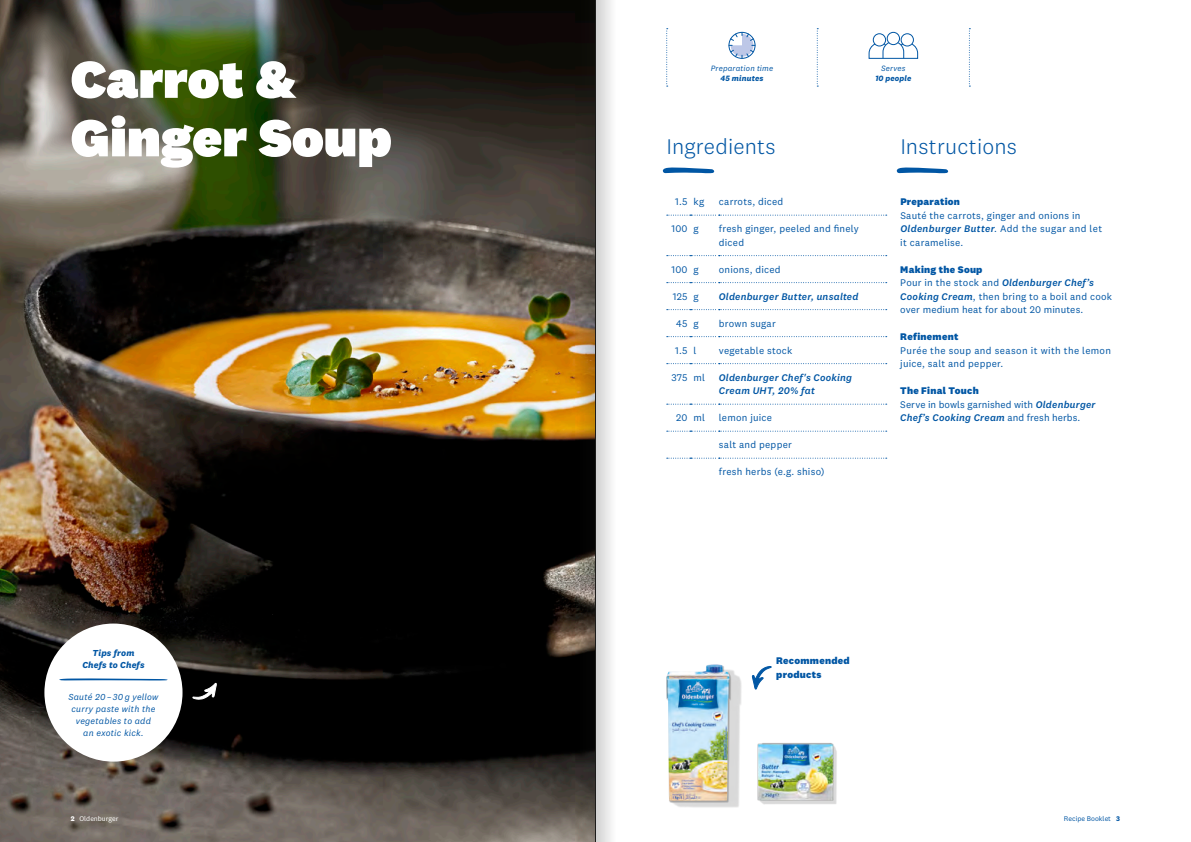
<style>
.page{position:relative;width:1191px;height:842px;background:#fff}
.page>*{position:absolute;margin:0;border:0;box-sizing:border-box;transform-origin:0 0}
.Head3_National_Black{font:900 54px/58.5px "National 2";letter-spacing:.005em;color:#fff}
.t1{font:300 22px "National 2";letter-spacing:.01em;color:#0056a4}
.Fließtext_National_R{font:10px/13.5px "National 2";letter-spacing:.025em;color:#0056a4}
.Zutaten_National_Reg{font:10px/13.5px "National 2";letter-spacing:.025em;color:#0056a4}
.Fließtext_National_R-2{font:10px/13.5px "National 2";letter-spacing:.005em;color:#0056a4}
.Zwischenhead_Nationa{font:800 10px/13.5px "National 2";letter-spacing:.025em;color:#0056a4}
.Zutaten_National_Reg-2{font:italic 500 10px/13.5px "National 2";letter-spacing:.02em;color:#0056a4}
.t2{font:italic 9px/12px "National 2";letter-spacing:.02em;color:#0056a4;text-align:center}
.t3{font:italic 700 9px/12px "National 2";letter-spacing:.02em;color:#0056a4;text-align:center}
.Fließtext_National_R-3{font:italic 8px "National 2";letter-spacing:.015em;color:#0056a4}
.Fließtext_National_R-4{font:italic 700 8px "National 2";letter-spacing:.025em;color:#0056a4}
.t4{font:7px "National 2";color:#0056a4}
.t5{font:7px "National 2";color:#fff}
.s1{font-weight:500;font-style:italic}
.s2{font-weight:700}
</style>
<div class="page">
<img style="left:0;top:0;width:574px;height:842px">
<img style="left:669px;top:670px;width:73px;height:138px">
<img style="left:666px;top:664px;width:63px;height:137px">
<img style="left:762px;top:750px;width:75px;height:55px">
<img style="left:757px;top:743px;width:79px;height:60px">
<svg style="left:752px;top:666px;width:19px;height:23px"></svg>
<svg style="left:662px;top:167px;width:52px;height:6px"></svg>
<svg style="left:896px;top:167px;width:52px;height:6px"></svg>
<svg style="left:817px;top:28px;width:1px;height:59px"></svg>
<svg style="left:666px;top:28px;width:2px;height:59px"></svg>
<svg style="left:969px;top:28px;width:1px;height:59px"></svg>
<div style="left:728px;top:32px;width:27px;height:27px;border:1px solid #0056a4;border-radius:50%"></div>
<svg style="left:729px;top:32px;width:26px;height:26px"></svg>
<div style="left:886px;top:32px;width:14px;height:13px;border:1px solid #0056a4;border-radius:50%"></div>
<div style="left:900px;top:33px;width:14px;height:14px;border:1px solid #0056a4;border-radius:50%"></div>
<div style="left:872px;top:33px;width:14px;height:14px;border:1px solid #0056a4;border-radius:50%"></div>
<svg style="left:868px;top:41px;width:50px;height:18px"></svg>
<svg style="left:667px;top:215px;width:219px;height:1px"></svg>
<svg style="left:667px;top:255px;width:219px;height:1px"></svg>
<svg style="left:667px;top:282px;width:219px;height:1px"></svg>
<svg style="left:667px;top:309px;width:219px;height:1px"></svg>
<svg style="left:667px;top:336px;width:219px;height:1px"></svg>
<svg style="left:667px;top:363px;width:219px;height:1px"></svg>
<svg style="left:667px;top:404px;width:219px;height:1px"></svg>
<svg style="left:667px;top:431px;width:219px;height:1px"></svg>
<svg style="left:667px;top:458px;width:219px;height:1px"></svg>
<div style="left:44px;top:623px;width:138px;height:139px;background:#fff;border-radius:50%"></div>
<svg style="left:59px;top:678px;width:109px;height:2px"></svg>
<svg style="left:193px;top:683px;width:23px;height:19px"></svg>
<div style="left:574px;top:0;width:43px;height:842px;background:#1d1d1b;opacity:.75"></div>
<hr style="left:595px;top:0;width:1px;height:842px;background:#1d1d1b">
<p class="Head3_National_Black" style="left:71px;top:49px;width:322px">Carrot &amp;<br>Ginger Soup</p>
<p class="t3" style="left:82px;top:647px;width:64px">Tips from<br>Chefs to Chefs</p>
<p class="t2" style="left:68px;top:690px;width:91px">Sauté 20 – 30 g yellow curry paste with the vegetables to add<br>an exotic kick.</p>
<p class="Fließtext_National_R-3" style="left:710px;top:64px;width:64px">Preparation time</p>
<p class="Fließtext_National_R-4" style="left:720px;top:73px;width:45px">45 minutes</p>
<p class="Fließtext_National_R-3" style="left:881px;top:64px;width:26px">Serves</p>
<p class="Fließtext_National_R-4" style="left:875px;top:73px;width:38px">10 people</p>
<p class="t1" style="left:666px;top:134px;width:111px">Ingredients</p>
<p class="t1" style="left:900px;top:134px;width:118px">Instructions</p>
<p class="Zutaten_National_Reg" style="left:675px;top:195px;width:14px">1.5</p>
<p class="Zutaten_National_Reg" style="left:693px;top:195px;width:12px">kg</p>
<p class="Zutaten_National_Reg" style="left:719px;top:195px;width:66px">carrots, diced</p>
<p class="Zutaten_National_Reg" style="left:671px;top:222px;width:18px">100</p>
<p class="Zutaten_National_Reg" style="left:693px;top:222px;width:7px">g</p>
<p class="Zutaten_National_Reg" style="left:719px;top:222px;width:141px">fresh ginger, peeled and finely diced</p>
<p class="Zutaten_National_Reg" style="left:671px;top:262px;width:18px">100</p>
<p class="Zutaten_National_Reg" style="left:693px;top:262px;width:7px">g</p>
<p class="Zutaten_National_Reg" style="left:719px;top:262px;width:63px">onions, diced</p>
<p class="Zutaten_National_Reg" style="left:672px;top:289px;width:16px">125</p>
<p class="Zutaten_National_Reg" style="left:693px;top:289px;width:7px">g</p>
<p class="Zutaten_National_Reg-2" style="left:719px;top:289px;width:141px">Oldenburger Butter, unsalted</p>
<p class="Zutaten_National_Reg" style="left:676px;top:316px;width:13px">45</p>
<p class="Zutaten_National_Reg" style="left:693px;top:316px;width:7px">g</p>
<p class="Zutaten_National_Reg" style="left:719px;top:316px;width:58px">brown sugar</p>
<p class="Zutaten_National_Reg" style="left:675px;top:343px;width:14px">1.5</p>
<p class="Zutaten_National_Reg" style="left:693px;top:343px;width:4px">l</p>
<p class="Zutaten_National_Reg" style="left:719px;top:343px;width:75px">vegetable stock</p>
<p class="Zutaten_National_Reg" style="left:671px;top:370px;width:18px">375</p>
<p class="Zutaten_National_Reg" style="left:693px;top:370px;width:13px">ml</p>
<p class="Zutaten_National_Reg-2" style="left:719px;top:370px;width:135px">Oldenburger Chef's Cooking<br>Cream UHT, 20% fat</p>
<p class="Zutaten_National_Reg" style="left:676px;top:411px;width:13px">20</p>
<p class="Zutaten_National_Reg" style="left:693px;top:411px;width:13px">ml</p>
<p class="Zutaten_National_Reg" style="left:719px;top:411px;width:55px">lemon juice</p>
<p class="Zutaten_National_Reg" style="left:719px;top:438px;width:75px">salt and pepper</p>
<p class="Zutaten_National_Reg" style="left:719px;top:465px;width:107px">fresh herbs (e.g. shiso)</p>
<p class="Zwischenhead_Nationa" style="left:900px;top:195px;width:61px">Preparation</p>
<p class="Fließtext_National_R" style="left:900px;top:208px;width:203px">Sauté the carrots, ginger and onions in<br><span class="s1">Oldenburger Butter</span>. Add the sugar and let it caramelise.</p>
<p class="Zwischenhead_Nationa" style="left:900px;top:262px;width:84px">Making the Soup</p>
<p class="Fließtext_National_R" style="left:900px;top:276px;width:213px">Pour in the stock and <span class="s1">Oldenburger Chef’s<br>Cooking Cream</span>, then bring to a boil and cook over medium heat for about 20 minutes.</p>
<p class="Zwischenhead_Nationa" style="left:900px;top:330px;width:60px">Refinement</p>
<p class="Fließtext_National_R" style="left:900px;top:343px;width:212px">Purée the soup and season it with the lemon juice, salt and pepper.</p>
<p class="Zwischenhead_Nationa" style="left:900px;top:384px;width:80px">The Final Touch</p>
<p class="Fließtext_National_R-2" style="left:900px;top:397px;width:197px">Serve in bowls garnished with <span class="s1">Oldenburger<br>Chef’s Cooking Cream</span> and fresh herbs.</p>
<p class="Zwischenhead_Nationa" style="left:776px;top:654px;width:75px">Recommended products</p>
<p class="t5" style="left:71px;top:814px;width:49px"><span class="s2">2</span> Oldenburger</p>
<p class="t4" style="left:1064px;top:814px;width:58px">Recipe Booklet <span class="s2">3</span></p>
</div>
